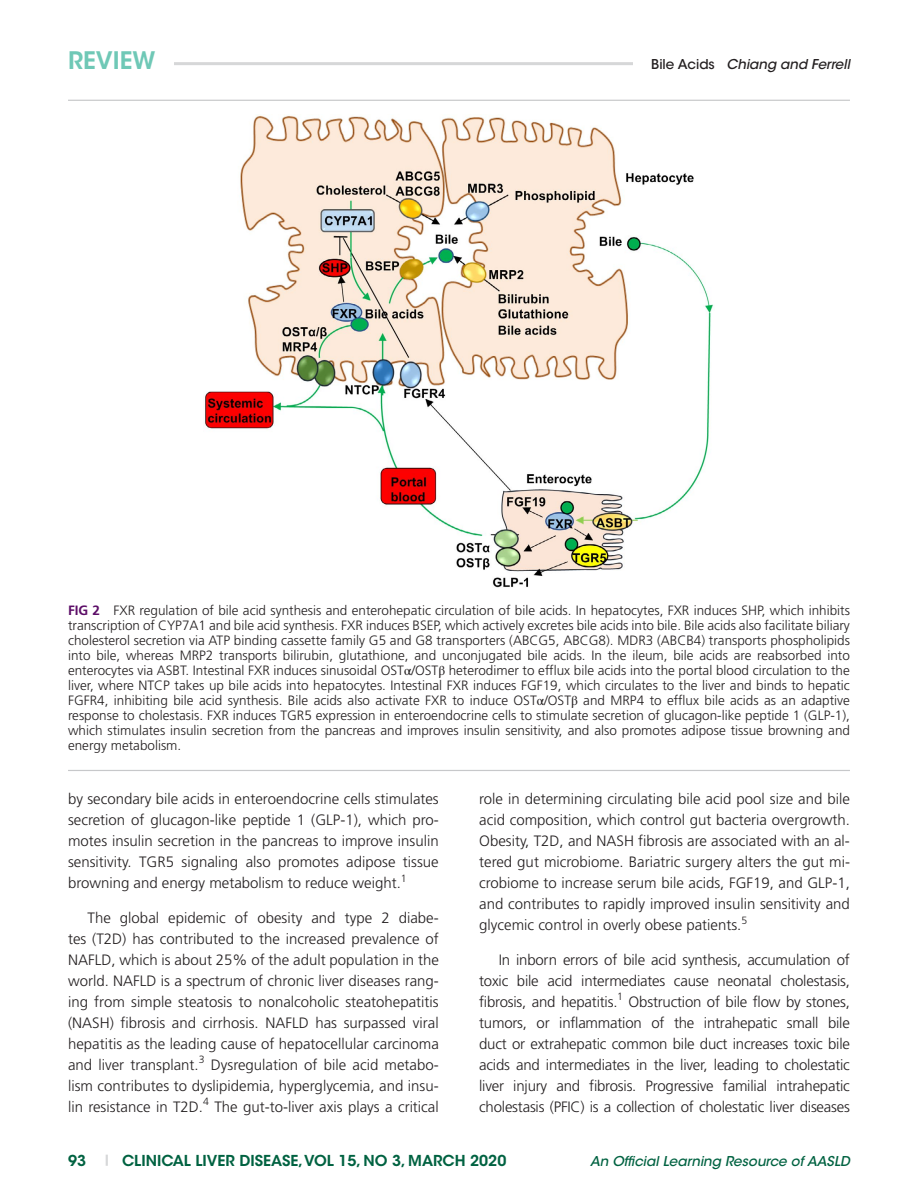
<style>
.page{position:relative;width:918px;height:1188px;background:#fff}
.page>*{position:absolute;margin:0;border:0;box-sizing:border-box;transform-origin:0 0}
.t1{font:600 24px "ITC Avant Garde Std";color:#6fc8b6}
.t2{font:300 15px/21px "Frutiger LT Std";color:#231f20;text-align:justify}
.t3{font:600 15px "ITC Avant Garde Std";color:#006241}
.t4{font:300 13.5px/15px "Frutiger LT Std";color:#231f20;text-align:justify}
.t5{font:italic 500 13.5px "ITC Avant Garde Std";color:#006241}
.t6{font:italic 500 13.5px "ITC Avant Garde Std";color:#231f20}
.t7{font:300 10.5px "Frutiger LT Std";color:#231f20}
.s1{font-style:normal}
.s2{font-weight:700;color:#5c0d67}
.s3{font-family:"STIX";font-weight:400}
</style>
<div class="page">
<hr style="left:173px;top:62px;width:584px;height:3px;background:#d6d7d8">
<div style="left:633px;top:59px;width:217px;height:19px;background:#fff"></div>
<div style="left:68px;top:52px;width:106px;height:24px;background:#fff"></div>
<hr style="left:68px;top:770px;width:782px;height:1px;background:#c7c8ca">
<img style="left:204px;top:115px;width:509px;height:473px">
<hr style="left:68px;top:100px;width:782px;height:1px;background:#c7c8ca">
<h1 class="t1" style="left:68px;top:46px;width:89px">REVIEW</h1>
<p class="t6" style="left:651px;top:56px;width:200px"><span class="s1">Bile Acids</span> Chiang and Ferrell</p>
<p class="t4" style="left:68px;top:603px;width:784px"><span class="s2">FIG 2</span> FXR regulation of bile acid synthesis and enterohepatic circulation of bile acids. In hepatocytes, FXR induces SHP, which inhibits transcription of CYP7A1 and bile acid synthesis. FXR induces BSEP, which actively excretes bile acids into bile. Bile acids also facilitate biliary cholesterol secretion via ATP binding cassette family G5 and G8 transporters (ABCG5, ABCG8). MDR3 (ABCB4) transports phospholipids into bile, whereas MRP2 transports bilirubin, glutathione, and unconjugated bile acids. In the ileum, bile acids are reabsorbed into enterocytes via ASBT. Intestinal FXR induces sinusoidal OST<span class="s3">α</span>/OST<span class="s3">β</span> heterodimer to efflux bile acids into the portal blood circulation to the liver, where NTCP takes up bile acids into hepatocytes. Intestinal FXR induces FGF19, which circulates to the liver and binds to hepatic FGFR4, inhibiting bile acid synthesis. Bile acids also activate FXR to induce OST<span class="s3">α</span>/OST<span class="s3">β</span> and MRP4 to efflux bile acids as an adaptive response to cholestasis. FXR induces TGR5 expression in enteroendocrine cells to stimulate secretion of glucagon-like peptide 1 (GLP-1), which stimulates insulin secretion from the pancreas and improves insulin sensitivity, and also promotes adipose tissue browning and energy metabolism.</p>
<p class="t2" style="left:68px;top:789px;width:372px">by secondary bile acids in enteroendocrine cells stimulates secretion of glucagon-like peptide 1 (GLP-1), which pro&shy;motes insulin secretion in the pancreas to improve insulin sensitivity. TGR5 signaling also promotes adipose tissue browning and energy metabolism to reduce weight.</p>
<p class="t7" style="left:401px;top:872px;width:7px">1</p>
<p class="t2" style="left:68px;top:907px;width:372px;text-indent:20px">The global epidemic of obesity and type 2 diabe&shy;tes (T2D) has contributed to the increased prevalence of NAFLD, which is about 25% of the adult population in the world. NAFLD is a spectrum of chronic liver diseases rang&shy;ing from simple steatosis to nonalcoholic steatohepatitis (NASH) fibrosis and cirrhosis. NAFLD has surpassed viral hepatitis as the leading cause of hepatocellular carcinoma and liver transplant.<sup>3</sup> Dysregulation of bile acid metabo&shy;lism contributes to dyslipidemia, hyperglycemia, and insu&shy;lin resistance in T2D.</p>
<p class="t7" style="left:203px;top:1096px;width:7px">4</p>
<p class="t2" style="left:214px;top:1096px;width:226px">The gut-to-liver axis plays a critical</p>
<p class="t2" style="left:479px;top:789px;width:372px">role in determining circulating bile acid pool size and bile acid composition, which control gut bacteria overgrowth.<br>Obesity, T2D, and NASH fibrosis are associated with an al&shy;tered gut microbiome. Bariatric surgery alters the gut mi&shy;crobiome to increase serum bile acids, FGF19, and GLP-1, and contributes to rapidly improved insulin sensitivity and glycemic control in overly obese patients.<sup>5</sup></p>
<p class="t2" style="left:479px;top:949px;width:372px;text-indent:20px">In inborn errors of bile acid synthesis, accumulation of toxic bile acid intermediates cause neonatal cholestasis, fibrosis, and hepatitis.</p>
<p class="t7" style="left:617px;top:991px;width:7px">1</p>
<p class="t2" style="left:479px;top:991px;width:372px;text-indent:149px">Obstruction of bile flow by stones, tumors, or inflammation of the intrahepatic small bile duct or extrahepatic common bile duct increases toxic bile acids and intermediates in the liver, leading to cholestatic liver injury and fibrosis. Progressive familial intrahepatic cholestasis (PFIC) is a collection of cholestatic liver diseases</p>
<p class="t3" style="left:68px;top:1151px;width:440px">93 <sup>|</sup> CLINICAL LIVER DISEASE, VOL 15, NO 3, MARCH 2020</p>
<p class="t5" style="left:590px;top:1153px;width:261px">An Official Learning Resource of AASLD</p>
</div>
